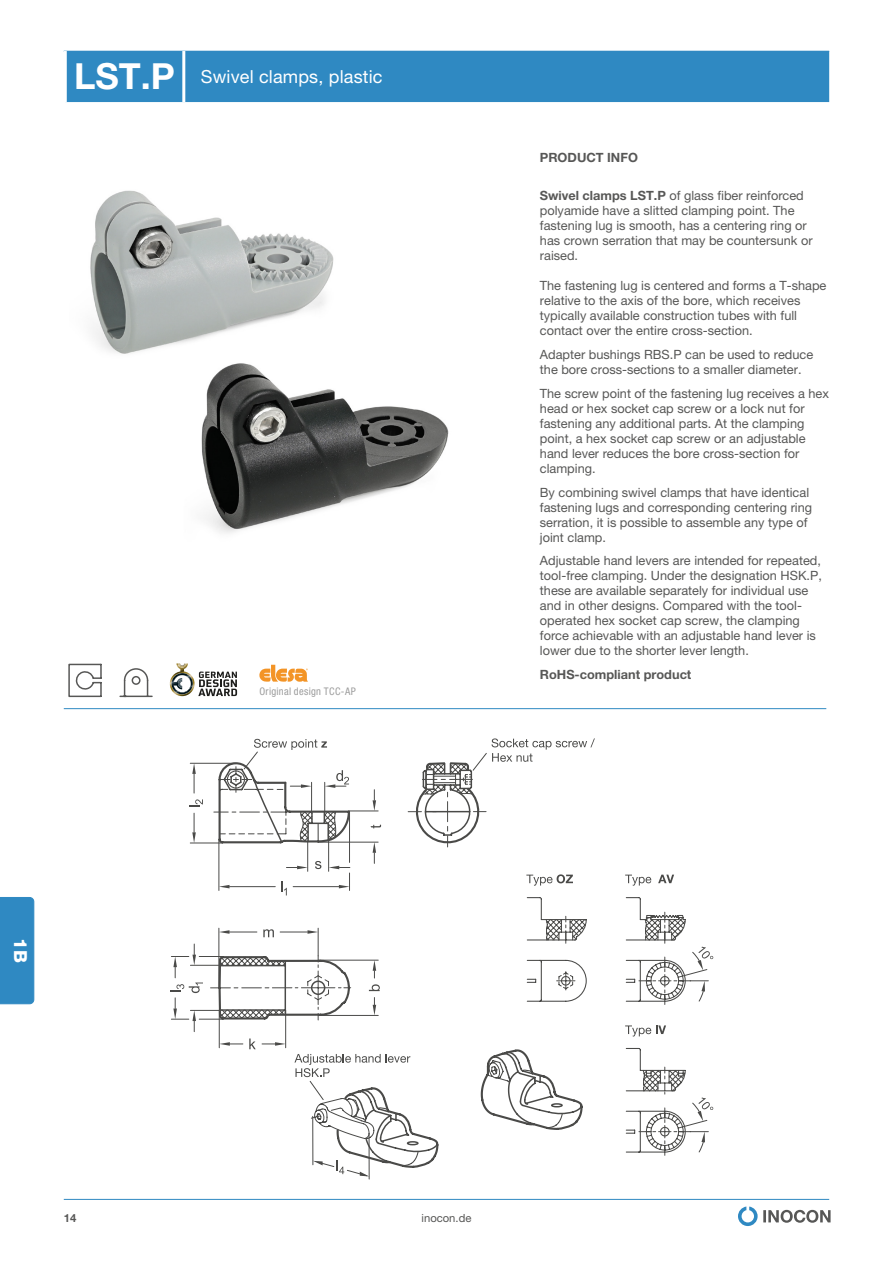
<style>
.page{position:relative;width:893px;height:1263px;background:#fff}
.page>*{position:absolute;margin:0;border:0;box-sizing:border-box;transform-origin:0 0}
.t1{font:18px "Helvetica Neue LT Pro";letter-spacing:.01em;color:#fff}
.t2{font:800 18px "Helvetica Neue LT Pro";color:#fff}
.t3{font:12.75px/15px "Helvetica Neue LT Pro";color:#575756}
.t4{font:700 12.75px "Helvetica Neue LT Pro";color:#575756}
.t5{font:11.25px "Helvetica Neue LT Pro";color:#575756}
.t6{font:700 11.25px "Helvetica Neue LT Pro";color:#575756}
.t7{font:condensed 10.5px "Helvetica Neue LT Pro";letter-spacing:.025em;color:#9d9d9d}
.s1{font-weight:700;font-size:36px}
.s2{font-weight:700}
</style>
<div class="page">
<svg style="left:738px;top:1206px;width:93px;height:20px"></svg>
<hr style="left:64px;top:1199px;width:765px;height:1px;background:#2f89c2">
<div style="left:0;top:897px;width:34px;height:107px;background:#2f89c2"></div>
<div style="left:67px;top:51px;width:762px;height:51px;background:#2f89c2"></div>
<hr style="left:182px;top:51px;width:3px;height:51px;background:#fff">
<hr style="left:64px;top:708px;width:762px;height:1px;background:#2f89c2">
<img style="left:90px;top:190px;width:359px;height:343px">
<svg style="left:243px;top:811px;width:443px;height:345px"></svg>
<svg style="left:414px;top:763px;width:67px;height:82px"></svg>
<hr style="left:190px;top:763px;width:46px;height:1px;background:#1d1d1b">
<hr style="left:190px;top:843px;width:32px;height:1px;background:#1d1d1b">
<svg style="left:192px;top:763px;width:4px;height:30px"></svg>
<svg style="left:192px;top:813px;width:4px;height:30px"></svg>
<svg style="left:189px;top:799px;width:14px;height:8px"></svg>
<svg style="left:219px;top:761px;width:162px;height:134px"></svg>
<hr style="left:318px;top:960px;width:60px;height:1px;background:#1d1d1b">
<hr style="left:318px;top:1015px;width:60px;height:1px;background:#1d1d1b">
<svg style="left:373px;top:960px;width:3px;height:18px"></svg>
<svg style="left:373px;top:997px;width:3px;height:18px"></svg>
<svg style="left:369px;top:984px;width:11px;height:7px"></svg>
<hr style="left:285px;top:1010px;width:1px;height:38px;background:#1d1d1b">
<hr style="left:219px;top:1010px;width:1px;height:38px;background:#1d1d1b">
<svg style="left:262px;top:1042px;width:24px;height:4px"></svg>
<svg style="left:219px;top:1042px;width:24px;height:4px"></svg>
<svg style="left:249px;top:1038px;width:7px;height:11px"></svg>
<hr style="left:349px;top:812px;width:1px;height:50px;background:#1d1d1b">
<svg style="left:170px;top:928px;width:179px;height:104px"></svg>
<svg style="left:626px;top:947px;width:87px;height:54px"></svg>
<svg style="left:626px;top:1097px;width:87px;height:55px"></svg>
<hr style="left:369px;top:1133px;width:1px;height:46px;background:#1d1d1b">
<svg style="left:254px;top:739px;width:73px;height:11px"></svg>
<svg style="left:625px;top:1025px;width:41px;height:11px"></svg>
<svg style="left:625px;top:875px;width:26px;height:11px"></svg>
<svg style="left:658px;top:875px;width:16px;height:8px"></svg>
<svg style="left:526px;top:874px;width:47px;height:12px"></svg>
<svg style="left:492px;top:738px;width:103px;height:24px"></svg>
<svg style="left:294px;top:1050px;width:287px;height:127px"></svg>
<svg style="left:68px;top:663px;width:34px;height:35px"></svg>
<svg style="left:119px;top:668px;width:34px;height:30px"></svg>
<svg style="left:259px;top:665px;width:49px;height:17px"></svg>
<img style="left:170px;top:663px;width:25px;height:33px">
<img style="left:171px;top:673px;width:22px;height:21px">
<svg style="left:177px;top:663px;width:11px;height:6px"></svg>
<img style="left:174px;top:675px;width:17px;height:17px">
<svg style="left:198px;top:671px;width:39px;height:25px"></svg>
<h1 class="t1" style="left:74px;top:66px;width:310px"><span class="s1">LST.P</span> Swivel clamps, plastic</h1>
<h1 class="t2" style="left:31px;top:938px;width:26px;rotate:90deg">1B</h1>
<p class="t7" style="left:259px;top:685px;width:98px">Original design TCC-AP</p>
<p class="t4" style="left:540px;top:150px;width:99px">PRODUCT INFO</p>
<p class="t3" style="left:540px;top:188px;width:274px"><span class="s2">Swivel clamps LST.P</span> of glass fiber reinforced polyamide have a slitted clamping point. The fastening lug is smooth, has a centering ring or has crown serration that may be countersunk or raised.</p>
<p class="t3" style="left:540px;top:278px;width:288px">The fastening lug is centered and forms a T-shape relative to the axis of the bore, which receives typically available construction tubes with full contact over the entire cross-section.</p>
<p class="t3" style="left:540px;top:347px;width:275px">Adapter bushings RBS.P can be used to reduce the bore cross-sections to a smaller diameter.</p>
<p class="t3" style="left:540px;top:386px;width:291px">The screw point of the fastening lug receives a hex head or hex socket cap screw or a lock nut for fastening any additional parts. At the clamping point, a hex socket cap screw or an adjustable hand lever reduces the bore cross-section for clamping.</p>
<p class="t3" style="left:540px;top:485px;width:274px">By combining swivel clamps that have identical fastening lugs and corresponding centering ring serration, it is possible to assemble any type of joint clamp.</p>
<p class="t3" style="left:540px;top:553px;width:283px">Adjustable hand levers are intended for repeated, tool-free clamping. Under the designation HSK.P, these are available separately for individual use and in other designs. Compared with the tool&shy;operated hex socket cap screw, the clamping force achievable with an adjustable hand lever is lower due to the shorter lever length.</p>
<p class="t4" style="left:540px;top:666px;width:153px">RoHS-compliant product</p>
<p class="t6" style="left:64px;top:1211px;width:14px">14</p>
<p class="t5" style="left:422px;top:1211px;width:51px">inocon.de</p>
</div>
